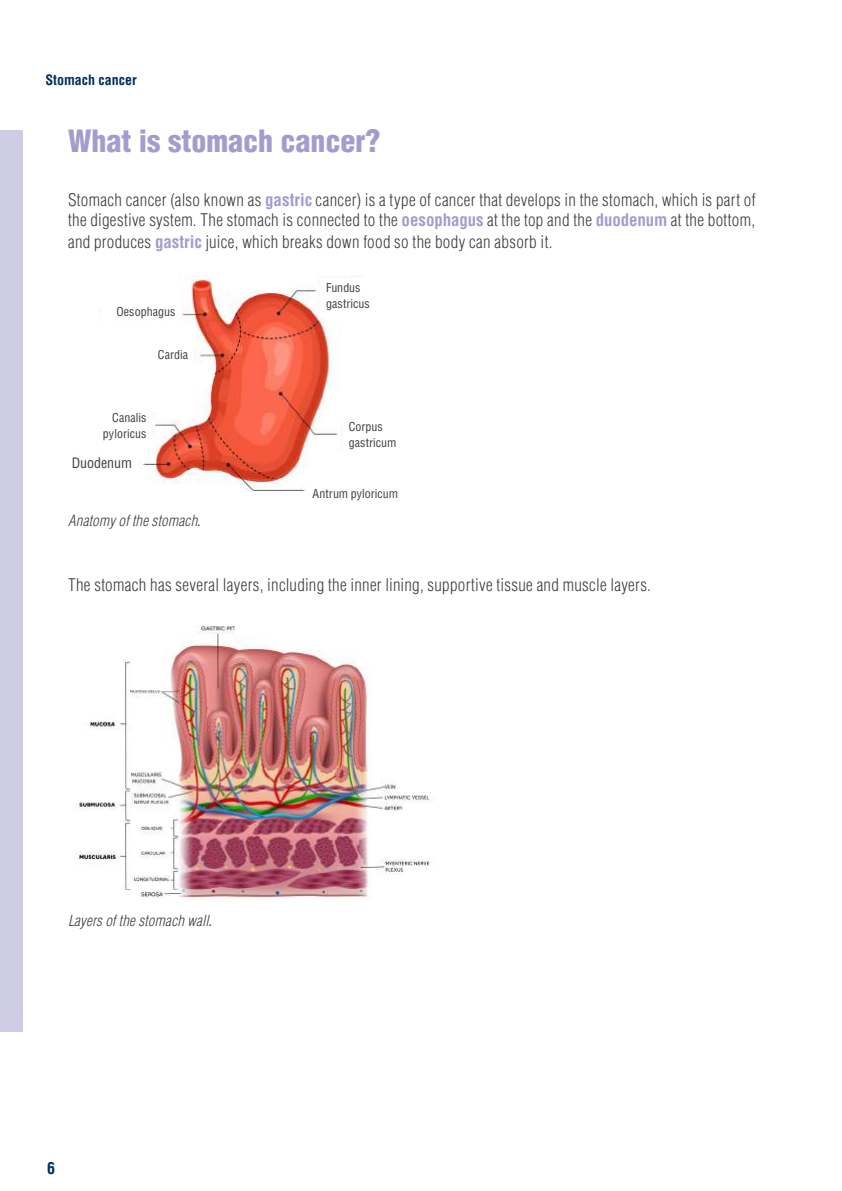
<style>
.page{position:relative;width:842px;height:1191px;background:#fff}
.page>*{position:absolute;margin:0;border:0;box-sizing:border-box;transform-origin:0 0}
.t1{font:900 condensed 30px "Helvetica LT Std";color:#a39ccf}
.t2{font:300 condensed 17px/20px "Helvetica LT Std";letter-spacing:.02em;color:#3e3e3f}
.t3{font:700 condensed 16px "Helvetica LT Std";color:#002e5e}
.t4{font:italic 300 condensed 15px "Helvetica";letter-spacing:.015em;color:#3e3e3f}
.t5{font:700 condensed 14px "Helvetica LT Std";color:#002e5e}
.t6{font:condensed 14px "Helvetica LT Std";letter-spacing:-.005em;color:#3e3e3f}
.t7{font:condensed 12px/16px "Helvetica LT Std";letter-spacing:.005em;color:#3e3e3f}
.s1{font-weight:700;color:#a39ccf}
.s2{font-weight:400;font-style:normal;font-stretch:normal}
</style>
<div class="page">
<div style="left:0;top:130px;width:23px;height:902px;background:#cfcce6"></div>
<img style="left:100px;top:276px;width:259px;height:215px">
<img style="left:75px;top:626px;width:360px;height:273px">
<div style="left:320px;top:278px;width:169px;height:39px;background:#fff"></div>
<div style="left:102px;top:301px;width:79px;height:22px;background:#fff"></div>
<div style="left:58px;top:452px;width:80px;height:22px;background:#fff"></div>
<div style="left:147px;top:344px;width:47px;height:22px;background:#fff"></div>
<div style="left:89px;top:402px;width:63px;height:46px;background:#fff"></div>
<div style="left:343px;top:416px;width:168px;height:40px;background:#fff"></div>
<div style="left:307px;top:474px;width:168px;height:39px;background:#fff"></div>
<p class="t5" style="left:45px;top:71px;width:93px">Stomach cancer</p>
<h1 class="t1" style="left:68px;top:122px;width:314px">What is stomach cancer?</h1>
<p class="t2" style="left:68px;top:190px;width:689px">Stomach cancer (also known as <span class="s1">gastric</span> cancer) is a type of cancer that develops in the stomach, which is part of the digestive system. The stomach is connected to the <span class="s1">oesophagus</span> at the top and the <span class="s1">duodenum</span> at the bottom,</p>
<p class="t2" style="left:68px;top:232px;width:486px">and produces <span class="s1">gastric</span> juice, which breaks down food so the body can absorb it.</p>
<p class="t7" style="left:116px;top:304px;width:60px">Oesophagus</p>
<p class="t7" style="left:158px;top:347px;width:32px">Cardia</p>
<p class="t7" style="left:326px;top:280px;width:45px">Fundus gastricus</p>
<p class="t7" style="left:103px;top:409px;width:45px;text-align:right">Canalis pyloricus</p>
<p class="t7" style="left:349px;top:418px;width:49px">Corpus gastricum</p>
<p class="t7" style="left:313px;top:485px;width:87px">Antrum pyloricum</p>
<p class="t6" style="left:72px;top:454px;width:62px">Duodenum</p>
<p class="t4" style="left:68px;top:511px;width:135px">Anatomy of the stomach<span class="s2">.</span></p>
<p class="t2" style="left:68px;top:575px;width:584px">The stomach has several layers, including the inner lining, supportive tissue and muscle layers.</p>
<p class="t4" style="left:68px;top:911px;width:146px">Layers of the stomach wall<span class="s2">.</span></p>
<p class="t3" style="left:47px;top:1158px;width:9px">6</p>
</div>
